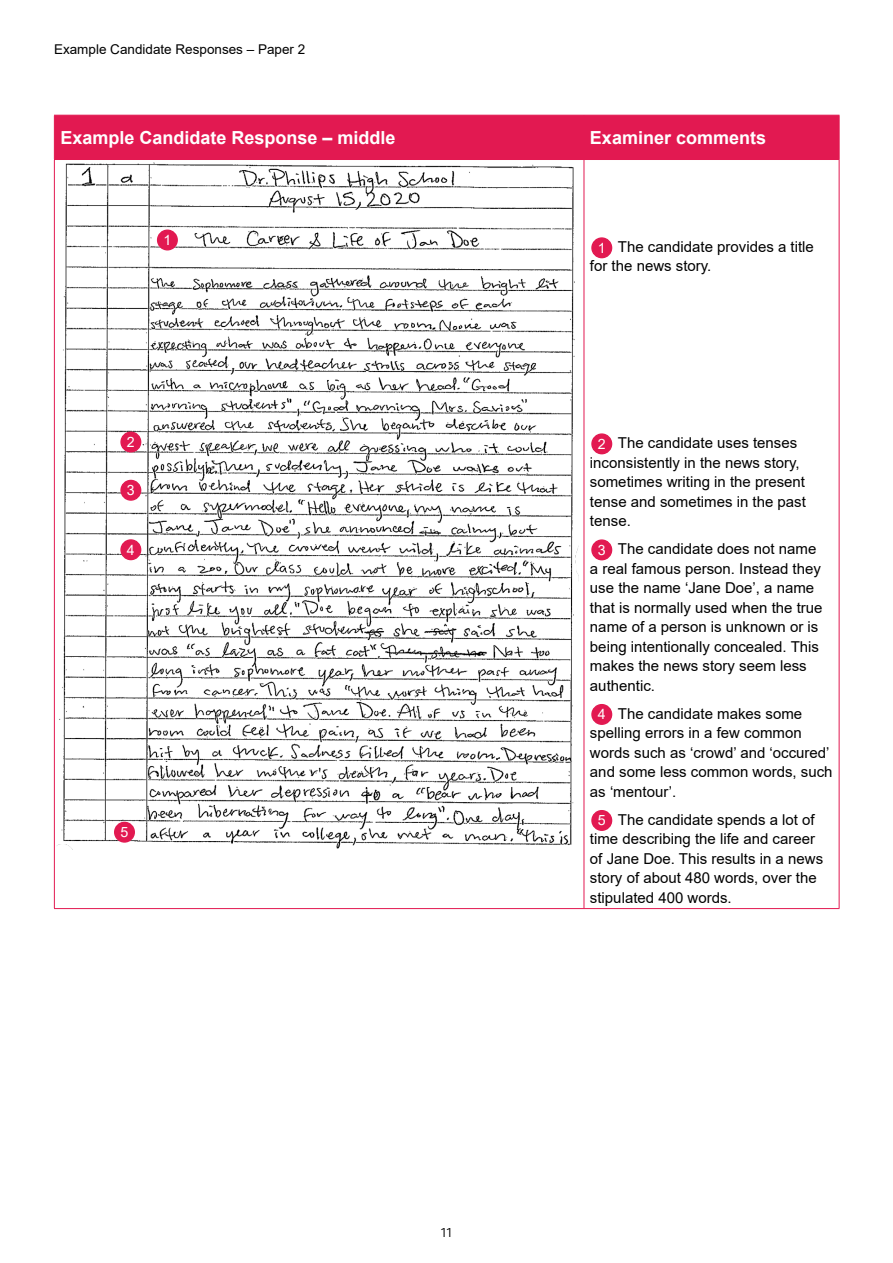
<style>
.page{position:relative;width:893px;height:1263px;background:#fff}
.page>*{position:absolute;margin:0;border:0;box-sizing:border-box;transform-origin:0 0}
.t1{font:700 18px "Arial";color:#fff}
.t2{font:15px/19.5px "Arial";color:#000}
.t3{font:14.25px "Arial";color:#fff}
.t4{font:13.5px "Arial";color:#000}
.t5{font:300 13.5px "Bliss Pro";color:#000}
.s1{font-size:14.25px;color:#fff}
</style>
<div class="page">
<img style="left:57px;top:163px;width:521px;height:687px">
<div style="left:55px;top:116px;width:784px;height:43px;background:#e21951"></div>
<hr style="left:54px;top:116px;width:1px;height:43px;background:#e21951">
<hr style="left:54px;top:115px;width:530px;height:1px;background:#e21951">
<hr style="left:584px;top:115px;width:255px;height:1px;background:#e21951">
<hr style="left:584px;top:116px;width:1px;height:43px;background:#e21951">
<hr style="left:839px;top:116px;width:1px;height:43px;background:#e21951">
<hr style="left:54px;top:159px;width:530px;height:1px;background:#e21951">
<hr style="left:584px;top:159px;width:255px;height:1px;background:#e21951">
<hr style="left:54px;top:160px;width:1px;height:748px;background:#e21951">
<hr style="left:584px;top:160px;width:1px;height:748px;background:#e21951">
<hr style="left:839px;top:160px;width:1px;height:748px;background:#e21951">
<hr style="left:54px;top:908px;width:530px;height:1px;background:#e21951">
<hr style="left:584px;top:908px;width:255px;height:1px;background:#e21951">
<div style="left:592px;top:238px;width:20px;height:20px;background:#e21951;border-radius:50%"></div>
<div style="left:591px;top:237px;width:21px;height:21px;border:1px solid #e21951;border-radius:50%"></div>
<div style="left:592px;top:434px;width:20px;height:20px;background:#e21951;border-radius:50%"></div>
<div style="left:591px;top:433px;width:21px;height:21px;border:1px solid #e21951;border-radius:50%"></div>
<div style="left:592px;top:540px;width:20px;height:20px;background:#e21951;border-radius:50%"></div>
<div style="left:591px;top:539px;width:21px;height:21px;border:1px solid #e21951;border-radius:50%"></div>
<div style="left:592px;top:705px;width:20px;height:19px;background:#e21951;border-radius:50%"></div>
<div style="left:591px;top:704px;width:21px;height:21px;border:1px solid #e21951;border-radius:50%"></div>
<div style="left:592px;top:811px;width:20px;height:19px;background:#e21951;border-radius:50%"></div>
<div style="left:591px;top:810px;width:21px;height:21px;border:1px solid #e21951;border-radius:50%"></div>
<div style="left:158px;top:230px;width:19px;height:20px;background:#e21951;border-radius:50%"></div>
<div style="left:157px;top:230px;width:21px;height:20px;border:1px solid #e21951;border-radius:50%"></div>
<div style="left:121px;top:432px;width:20px;height:20px;background:#e21951;border-radius:50%"></div>
<div style="left:120px;top:431px;width:21px;height:21px;border:1px solid #e21951;border-radius:50%"></div>
<div style="left:121px;top:480px;width:20px;height:20px;background:#e21951;border-radius:50%"></div>
<div style="left:120px;top:480px;width:21px;height:21px;border:1px solid #e21951;border-radius:50%"></div>
<div style="left:121px;top:540px;width:20px;height:20px;background:#e21951;border-radius:50%"></div>
<div style="left:120px;top:539px;width:21px;height:21px;border:1px solid #e21951;border-radius:50%"></div>
<div style="left:115px;top:822px;width:19px;height:20px;background:#e21951;border-radius:50%"></div>
<div style="left:114px;top:822px;width:21px;height:21px;border:1px solid #e21951;border-radius:50%"></div>
<p class="t4" style="left:54px;top:40px;width:253px">Example Candidate Responses – Paper 2</p>
<p class="t1" style="left:60px;top:125px;width:337px">Example Candidate Response – middle</p>
<p class="t1" style="left:590px;top:125px;width:178px">Examiner comments</p>
<p class="t3" style="left:163px;top:230px;width:9px">1</p>
<p class="t3" style="left:127px;top:432px;width:9px">2</p>
<p class="t3" style="left:127px;top:480px;width:9px">3</p>
<p class="t3" style="left:127px;top:540px;width:9px">4</p>
<p class="t3" style="left:121px;top:822px;width:9px">5</p>
<p class="t5" style="left:441px;top:1224px;width:13px">11</p>
<p class="t2" style="left:590px;top:237px;width:225px;text-indent:8px"><span class="s1">1</span> The candidate provides a title for the news story.</p>
<p class="t2" style="left:590px;top:433px;width:217px;text-indent:8px"><span class="s1">2</span> The candidate uses tenses inconsistently in the news story, sometimes writing in the present tense and sometimes in the past tense.</p>
<p class="t2" style="left:590px;top:539px;width:234px;text-indent:8px"><span class="s1">3</span> The candidate does not name a real famous person. Instead they use the name ‘Jane Doe’, a name that is normally used when the true name of a person is unknown or is being intentionally concealed. This makes the news story seem less authentic.</p>
<p class="t2" style="left:590px;top:703px;width:244px;text-indent:8px"><span class="s1">4</span> The candidate makes some spelling errors in a few common words such as ‘crowd’ and ‘occured’ and some less common words, such as ‘mentour’.</p>
<p class="t2" style="left:590px;top:809px;width:235px;text-indent:8px"><span class="s1">5</span> The candidate spends a lot of time describing the life and career of Jane Doe. This results in a news story of about 480 words, over the stipulated 400 words.</p>
</div>
